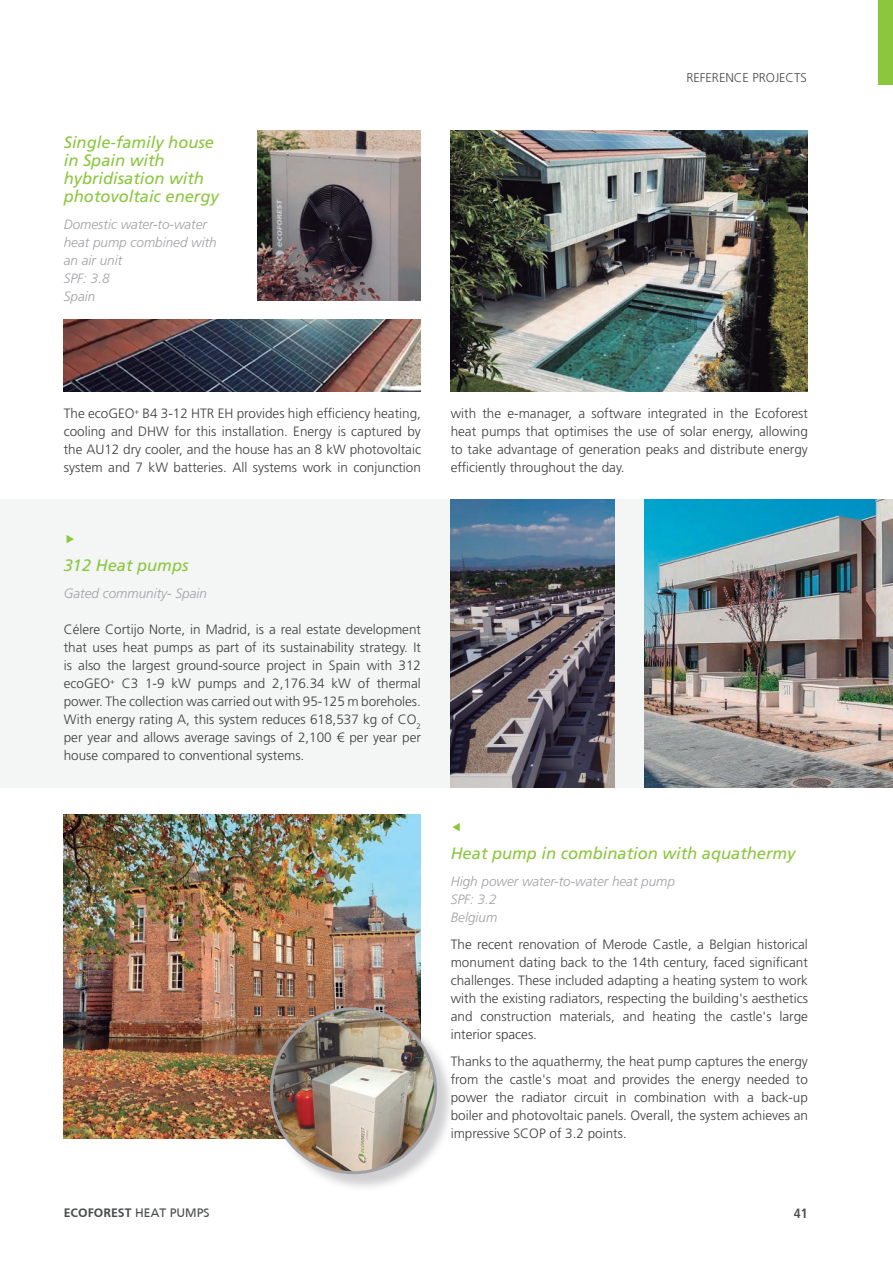
<style>
.page{position:relative;width:893px;height:1263px;background:#fff}
.page>*{position:absolute;margin:0;border:0;box-sizing:border-box;transform-origin:0 0}
.t1{font:italic 16.5px/18px "Frutiger LT Std";color:#8bc63e}
.t2{font:300 13.5px/18px "Frutiger LT Std";color:#3e3e3f;text-align:justify}
.t3{font:italic 300 13.5px/18px "Frutiger LT Std";color:#a1a1a5}
.t4{font:700 condensed 13.5px "Frutiger LT Std";color:#4b4c4d}
.t5{font:700 12.75px "Frutiger";color:#4b4c4d}
.t6{font:300 12.75px "Frutiger LT Std";color:#4b4c4d}
.s1{font-weight:400}
</style>
<div class="page">
<div style="left:878px;top:0;width:15px;height:85px;background:#8bc63e"></div>
<div style="left:0;top:499px;width:893px;height:288px;background:#f4f5f5"></div>
<img style="left:451px;top:130px;width:357px;height:261px">
<img style="left:257px;top:130px;width:164px;height:171px">
<img style="left:64px;top:814px;width:357px;height:324px">
<img style="left:451px;top:499px;width:163px;height:288px">
<img style="left:644px;top:499px;width:249px;height:288px">
<img style="left:64px;top:319px;width:357px;height:72px">
<div style="left:272px;top:1009px;width:183px;height:183px;background:#a1a1a5;opacity:.5"></div>
<img style="left:272px;top:1009px;width:164px;height:164px;border-radius:82px">
<p class="t1" style="left:64px;top:133px;width:156px">Single-family house in Spain with hybridisation with photovoltaic energy</p>
<p class="t3" style="left:64px;top:216px;width:155px">Domestic water-to-water heat pump combined with an air unit<br>SPF: 3.8<br>Spain</p>
<p class="t6" style="left:686px;top:70px;width:122px">REFERENCE PROJECTS</p>
<p class="t2" style="left:64px;top:405px;width:359px">The ecoGEO<sup>+</sup> B4 3-12 HTR EH provides high efficiency heating, cooling and DHW for this installation. Energy is captured by the AU12 dry cooler, and the house has an 8 kW photovoltaic system and 7 kW batteries. All systems work in conjunction</p>
<p class="t2" style="left:451px;top:405px;width:359px">with the e-manager, a software integrated in the Ecoforest heat pumps that optimises the use of solar energy, allowing to take advantage of generation peaks and distribute energy efficiently throughout the day.</p>
<p class="t1" style="left:64px;top:556px;width:126px">312 Heat pumps</p>
<p class="t3" style="left:64px;top:585px;width:145px">Gated community- Spain</p>
<p class="t2" style="left:64px;top:621px;width:359px">Célere Cortijo Norte, in Madrid, is a real estate development that uses heat pumps as part of its sustainability strategy. It is also the largest ground-source project in Spain with 312 ecoGEO<sup>+</sup> C3 1-9 kW pumps and 2,176.34 kW of thermal power. The collection was carried out with 95-125 m boreholes.<br>With energy rating A, this system reduces 618,537 kg of CO<sub>2 </sub>per year and allows average savings of 2,100 € per year per house compared to conventional systems.</p>
<p class="t1" style="left:451px;top:844px;width:346px">Heat pump in combination with aquathermy</p>
<p class="t3" style="left:451px;top:873px;width:226px">High power water-to-water heat pump<br>SPF: 3.2<br>Belgium</p>
<p class="t2" style="left:451px;top:936px;width:359px">The recent renovation of Merode Castle, a Belgian historical monument dating back to the 14th century, faced significant challenges. These included adapting a heating system to work with the existing radiators, respecting the building's aesthetics and construction materials, and heating the castle's large interior spaces.</p>
<p class="t2" style="left:451px;top:1053px;width:359px">Thanks to the aquathermy, the heat pump captures the energy from the castle's moat and provides the energy needed to power the radiator circuit in combination with a back-up boiler and photovoltaic panels. Overall, the system achieves an impressive SCOP of 3.2 points.</p>
<p class="t5" style="left:64px;top:1205px;width:147px">ECOFOREST <span class="s1">HEAT PUMPS</span></p>
<p class="t4" style="left:794px;top:1205px;width:16px">41</p>
</div>
